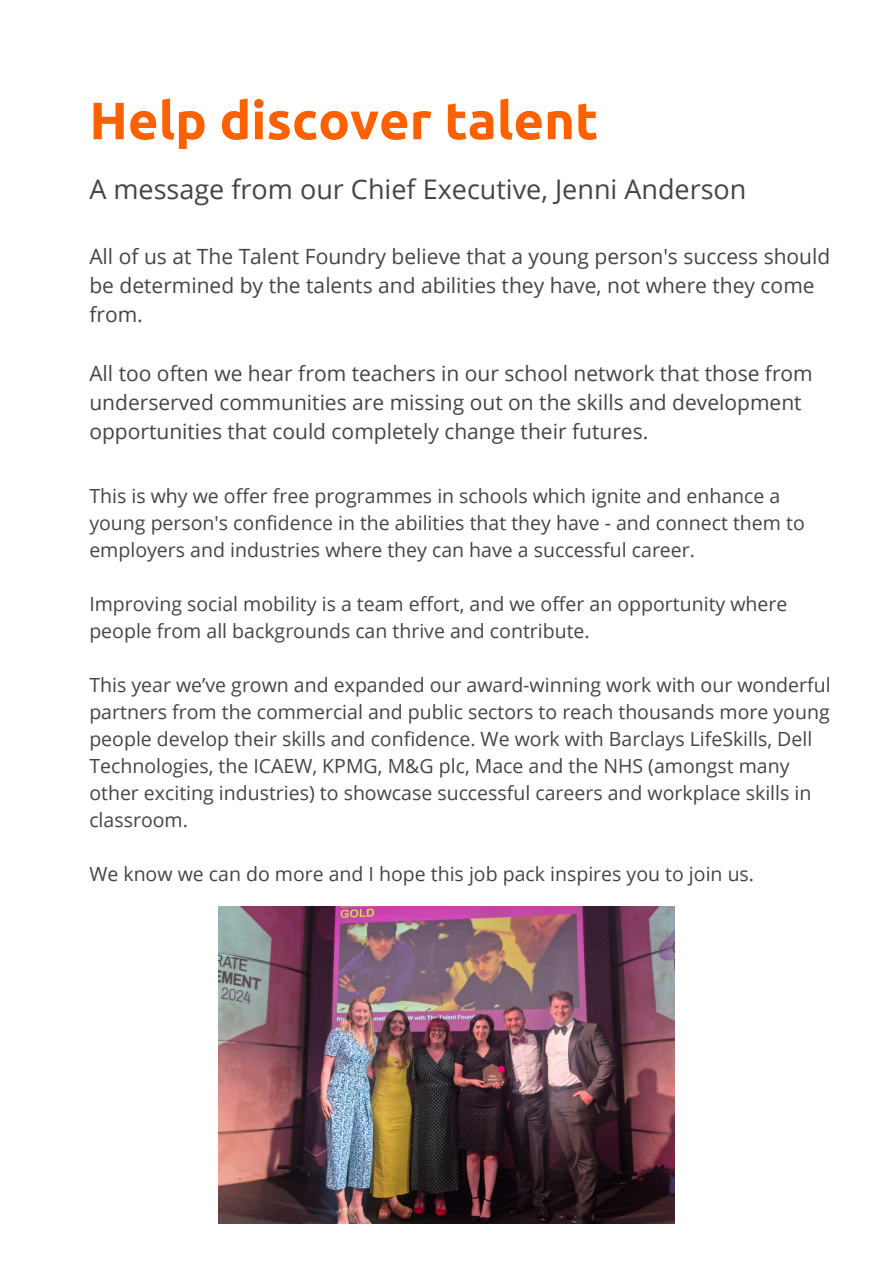
<style>
.page{position:relative;width:894px;height:1264px;background:#fff}
.page>*{position:absolute;margin:0;border:0;box-sizing:border-box;transform-origin:0 0}
.t1{font:700 52.5px "Ubuntu";color:#ff6000}
.t2{font:27px "Open Sans";color:#454545}
.t3{font:21px/29.2px "Open Sans";color:#454545}
.t4{font:19.5px/27px "Open Sans";color:#454545}
</style>
<div class="page">
<img style="left:219px;top:906px;width:455px;height:317px">
<p class="t1" style="left:89px;top:90px;width:510px">Help discover talent</p>
<p class="t2" style="left:89px;top:170px;width:658px">A message from our Chief Executive, Jenni Anderson</p>
<p class="t3" style="left:89px;top:241px;width:742px">All of us at The Talent Foundry believe that a young person's success should be determined by the talents and abilities they have, not where they come from.</p>
<p class="t3" style="left:89px;top:358px;width:724px">All too often we hear from teachers in our school network that those from underserved communities are missing out on the skills and development opportunities that could completely change their futures.</p>
<h2 class="t4" style="left:89px;top:481px;width:716px">This is why we offer free programmes in schools which ignite and enhance a young person's confidence in the abilities that they have - and connect them to employers and industries where they can have a successful career.</h2>
<p class="t4" style="left:89px;top:589px;width:699px">Improving social mobility is a team effort, and we offer an opportunity where people from all backgrounds can thrive and contribute.</p>
<p class="t4" style="left:89px;top:670px;width:742px">This year we’ve grown and expanded our award-winning work with our wonderful partners from the commercial and public sectors to reach thousands more young people develop their skills and confidence. We work with Barclays LifeSkills, Dell Technologies, the ICAEW, KPMG, M&amp;G plc, Mace and the NHS (amongst many other exciting industries) to showcase successful careers and workplace skills in classroom.</p>
<p class="t4" style="left:89px;top:859px;width:666px">We know we can do more and I hope this job pack inspires you to join us.</p>
</div>
